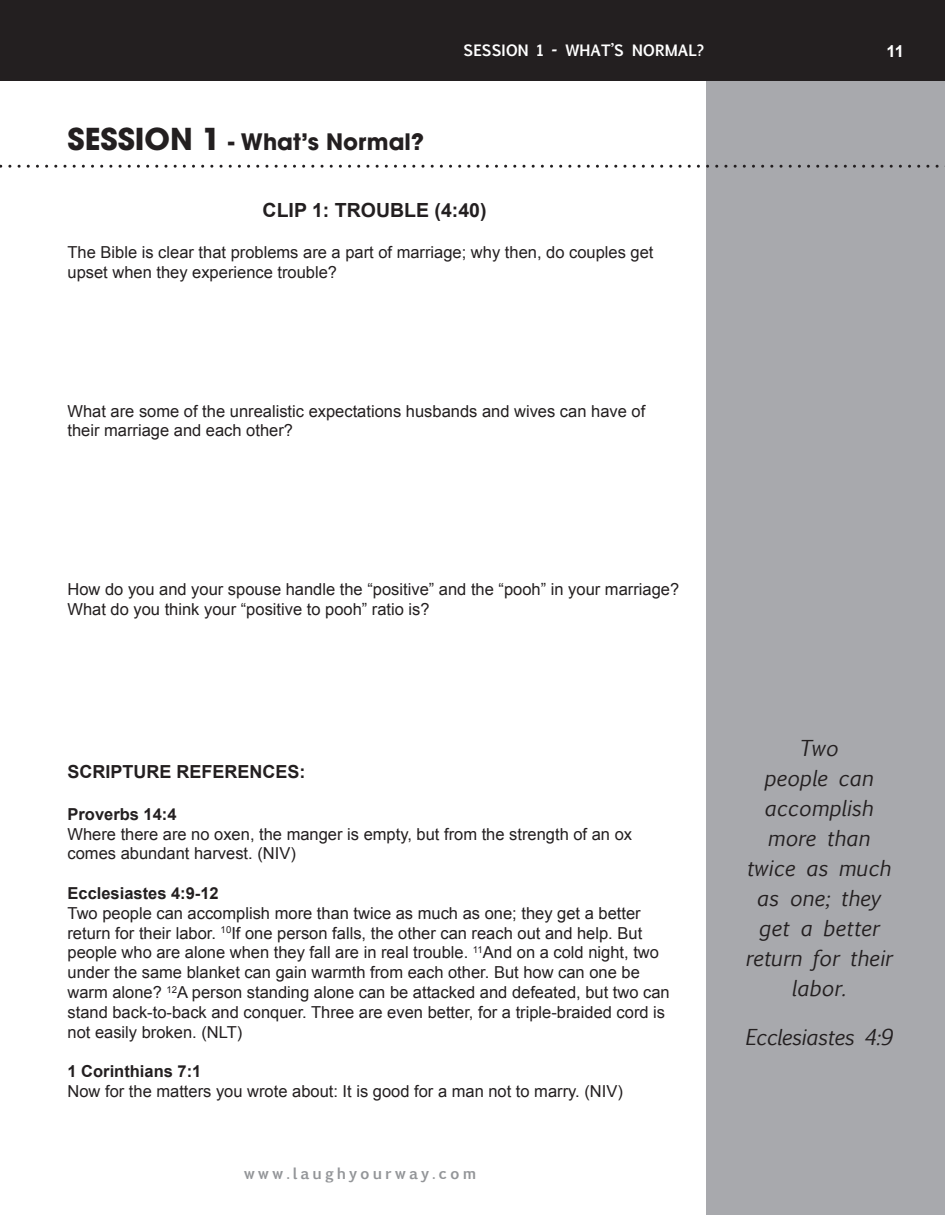
<style>
.page{position:relative;width:945px;height:1215px;background:#fff}
.page>*{position:absolute;margin:0;border:0;box-sizing:border-box;transform-origin:0 0}
.t1{font:700 22.5px "Avant Garde";color:#231f20}
.t2{font:italic 21px/30px "Euphemia UCAS";color:#231f20;text-align:center}
.t3{font:italic 21px "Euphemia UCAS";letter-spacing:-.025em;color:#231f20}
.t4{font:700 19.5px "Arial";color:#231f20}
.t5{font:700 18px "Arial";color:#231f20}
.t6{font:16.5px/19.8px "Arial";color:#231f20}
.t7{font:700 16.5px "Arial";color:#231f20}
.t8{font:700 16.5px "Arial";color:#fff}
.t9{font:700 15px "Euphemia UCAS";color:#fff}
.t10{font:700 15px "Euphemia UCAS";letter-spacing:.2em;color:#939598}
.s1{font-size:30px}
</style>
<div class="page">
<div style="left:707px;top:51px;width:238px;height:1164px;background:#a8a9ad"></div>
<div style="left:0;top:0;width:945px;height:81px;background:#231f20"></div>
<svg style="left:0;top:165px;width:945px;height:3px"></svg>
<h1 class="t1" style="left:68px;top:127px;width:358px"><span class="s1">SESSION 1</span> - What’s Normal?</h1>
<p class="t9" style="left:464px;top:40px;width:242px">SESSION 1 - WHAT’S NORMAL?</p>
<p class="t8" style="left:886px;top:42px;width:19px">11</p>
<p class="t4" style="left:263px;top:199px;width:225px">CLIP 1: TROUBLE (4:40)</p>
<p class="t6" style="left:68px;top:243px;width:588px">The Bible is clear that problems are a part of marriage; why then, do couples get upset when they experience trouble?</p>
<p class="t6" style="left:68px;top:401px;width:579px">What are some of the unrealistic expectations husbands and wives can have of their marriage and each other?</p>
<p class="t6" style="left:68px;top:579px;width:613px">How do you and your spouse handle the “positive” and the “pooh” in your marriage?<br>What do you think your “positive to pooh” ratio is?</p>
<p class="t5" style="left:68px;top:762px;width:240px">SCRIPTURE REFERENCES:</p>
<p class="t7" style="left:68px;top:805px;width:111px">Proverbs 14:4</p>
<p class="t6" style="left:68px;top:824px;width:566px">Where there are no oxen, the manger is empty, but from the strength of an ox comes abundant harvest. (NIV)</p>
<p class="t7" style="left:68px;top:884px;width:153px">Ecclesiastes 4:9-12</p>
<p class="t6" style="left:67px;top:903px;width:604px">Two people can accomplish more than twice as much as one; they get a better return for their labor. <sup>10</sup>If one person falls, the other can reach out and help. But people who are alone when they fall are in real trouble. <sup>11</sup>And on a cold night, two under the same blanket can gain warmth from each other. But how can one be warm alone? <sup>12</sup>A person standing alone can be attacked and defeated, but two can stand back-to-back and conquer. Three are even better, for a triple-braided cord is not easily broken. (NLT)</p>
<p class="t7" style="left:68px;top:1062px;width:135px">1 Corinthians 7:1</p>
<p class="t6" style="left:68px;top:1081px;width:557px">Now for the matters you wrote about: It is good for a man not to marry. (NIV)</p>
<p class="t10" style="left:244px;top:1163px;width:234px">www.laughyourway.com</p>
<p class="t2" style="left:745px;top:732px;width:148px">Two<br>people can accomplish more than twice as much as one; they get a better return for their labor.</p>
<p class="t3" style="left:745px;top:1023px;width:149px">Ecclesiastes 4:9</p>
</div>
